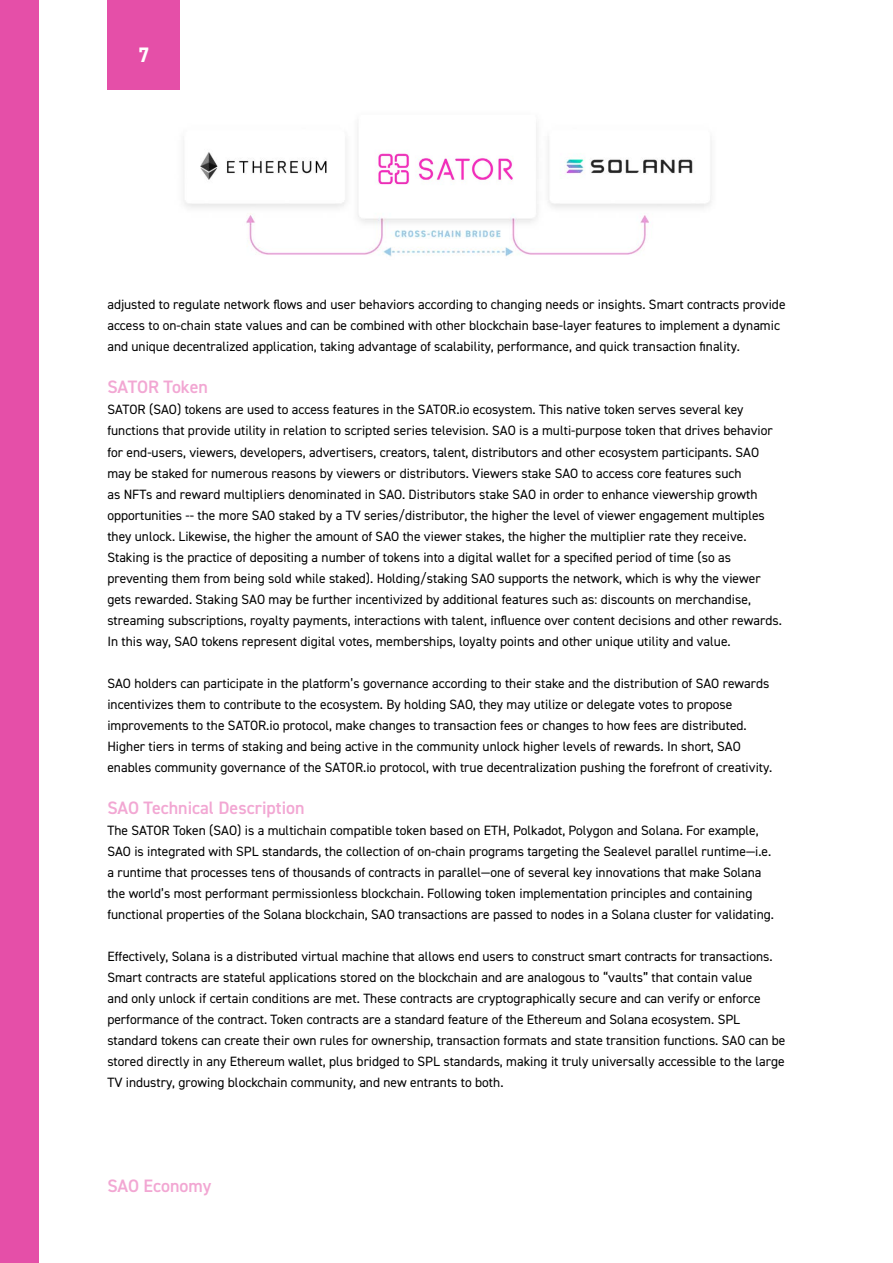
<style>
.page{position:relative;width:893px;height:1263px;background:#fff}
.page>*{position:absolute;margin:0;border:0;box-sizing:border-box;transform-origin:0 0}
.t1{font:700 21px "DIN2014";color:#fff}
.t2{font:600 18px "DIN2014";color:#f2a7d3}
.t3{font:13.5px/21px "DIN2014";color:#000}
</style>
<div class="page">
<div style="left:107px;top:0;width:73px;height:90px;background:#e54fa8"></div>
<div style="left:0;top:0;width:38px;height:1263px;background:#e54fa8"></div>
<img style="left:183px;top:123px;width:529px;height:134px">
<img style="left:369px;top:139px;width:156px;height:60px">
<h1 class="t1" style="left:138px;top:41px;width:13px">7</h1>
<p class="t3" style="left:107px;top:294px;width:680px">adjusted to regulate network flows and user behaviors according to changing needs or insights. Smart contracts provide access to on-chain state values and can be combined with other blockchain base-layer features to implement a dynamic and unique decentralized application, taking advantage of scalability, performance, and quick transaction finality.</p>
<h2 class="t2" style="left:107px;top:375px;width:102px">SATOR Token</h2>
<p class="t3" style="left:107px;top:399px;width:676px">SATOR (SAO) tokens are used to access features in the SATOR.io ecosystem. This native token serves several key functions that provide utility in relation to scripted series television. SAO is a multi-purpose token that drives behavior for end-users, viewers, developers, advertisers, creators, talent, distributors and other ecosystem participants. SAO may be staked for numerous reasons by viewers or distributors. Viewers stake SAO to access core features such<br>as NFTs and reward multipliers denominated in SAO. Distributors stake SAO in order to enhance viewership growth opportunities -- the more SAO staked by a TV series/distributor, the higher the level of viewer engagement multiples they unlock. Likewise, the higher the amount of SAO the viewer stakes, the higher the multiplier rate they receive.<br>Staking is the practice of depositing a number of tokens into a digital wallet for a specified period of time (so as preventing them from being sold while staked). Holding/staking SAO supports the network, which is why the viewer gets rewarded. Staking SAO may be further incentivized by additional features such as: discounts on merchandise, streaming subscriptions, royalty payments, interactions with talent, influence over content decisions and other rewards.<br>In this way, SAO tokens represent digital votes, memberships, loyalty points and other unique utility and value.</p>
<p class="t3" style="left:107px;top:672px;width:666px">SAO holders can participate in the platform’s governance according to their stake and the distribution of SAO rewards incentivizes them to contribute to the ecosystem. By holding SAO, they may utilize or delegate votes to propose improvements to the SATOR.io protocol, make changes to transaction fees or changes to how fees are distributed.<br>Higher tiers in terms of staking and being active in the community unlock higher levels of rewards. In short, SAO enables community governance of the SATOR.io protocol, with true decentralization pushing the forefront of creativity.</p>
<h2 class="t2" style="left:107px;top:795px;width:199px">SAO Technical Description</h2>
<p class="t3" style="left:107px;top:819px;width:668px">The SATOR Token (SAO) is a multichain compatible token based on ETH, Polkadot, Polygon and Solana. For example, SAO is integrated with SPL standards, the collection of on-chain programs targeting the Sealevel parallel runtime—i.e. a runtime that processes tens of thousands of contracts in parallel—one of several key innovations that make Solana the world’s most performant permissionless blockchain. Following token implementation principles and containing functional properties of the Solana blockchain, SAO transactions are passed to nodes in a Solana cluster for validating.</p>
<p class="t3" style="left:107px;top:945px;width:680px">Effectively, Solana is a distributed virtual machine that allows end users to construct smart contracts for transactions.<br>Smart contracts are stateful applications stored on the blockchain and are analogous to “vaults” that contain value<br>and only unlock if certain conditions are met. These contracts are cryptographically secure and can verify or enforce performance of the contract. Token contracts are a standard feature of the Ethereum and Solana ecosystem. SPL standard tokens can create their own rules for ownership, transaction formats and state transition functions. SAO can be stored directly in any Ethereum wallet, plus bridged to SPL standards, making it truly universally accessible to the large TV industry, growing blockchain community, and new entrants to both.</p>
<h2 class="t2" style="left:107px;top:1173px;width:106px">SAO Economy</h2>
</div>
